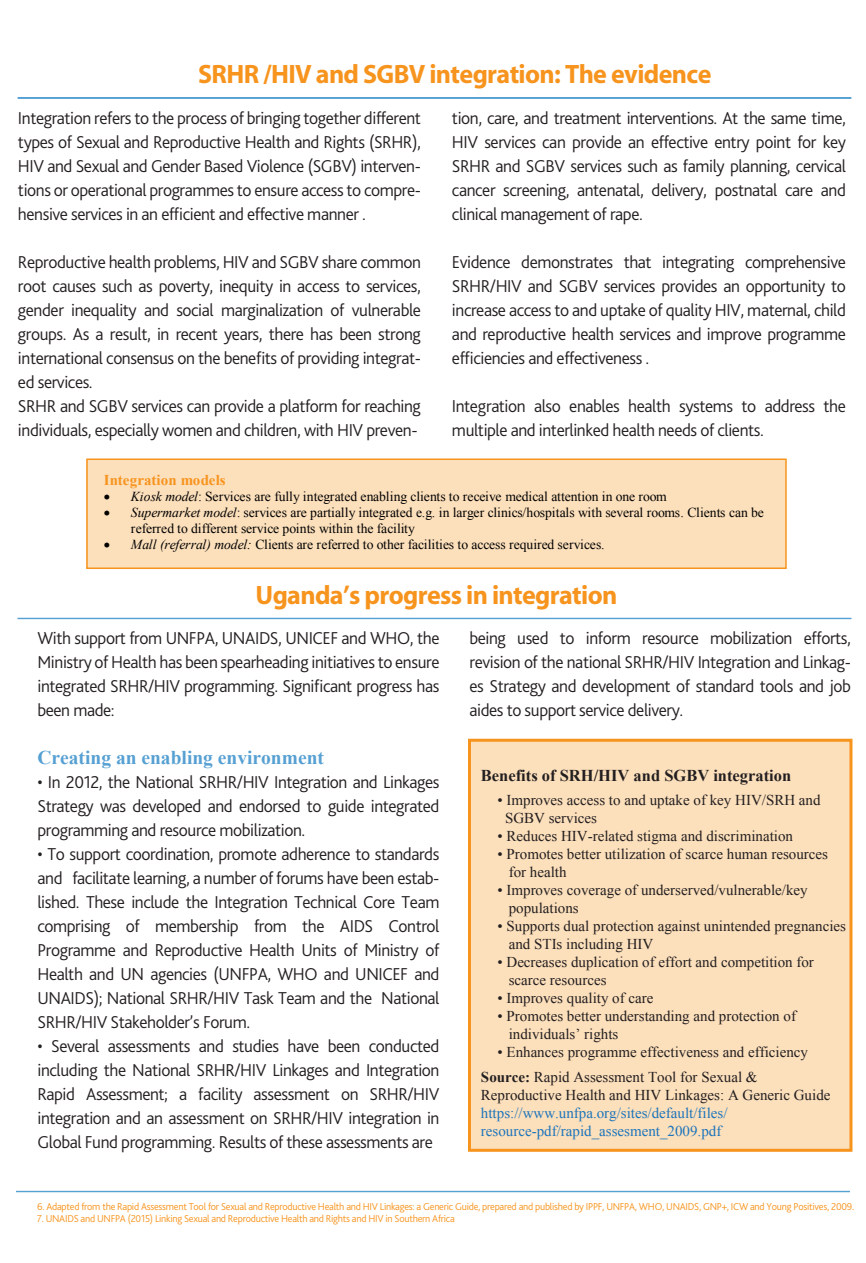
<style>
.page{position:relative;width:866px;height:1263px;background:#fff}
.page>*{position:absolute;margin:0;border:0;box-sizing:border-box;transform-origin:0 0}
.t1{font:700 26.7px "Myriad";letter-spacing:-.025em;color:#f7941e}
.t2{font:700 19.5px "Times New Roman";color:#56a0d3}
.t3{font:300 18px/24px "Bliss 2";letter-spacing:-.025em;color:#231f20;text-align:justify}
.t4{font:700 16.5px "Times New Roman";color:#231f20}
.t5{font:15px/18px "Times New Roman";color:#231f20}
.t6{font:15px/18px "Times New Roman";color:#1c75bc}
.t7{font:700 15px "Times New Roman";color:#f7941e}
.t8{font:13.65px/15.9px "Times New Roman";color:#010101}
.t9{font:300 10.5px "Bliss 2";letter-spacing:-.025em;color:#f7941e}
.s1{font-style:italic}
.s2{font-weight:700}
</style>
<div class="page">
<div style="left:469px;top:740px;width:382px;height:410px;background:#fcdfbb"></div>
<div style="left:468px;top:739px;width:384px;height:413px;border:3px solid #f7941e"></div>
<div style="left:18px;top:98px;width:833px;height:1px;border:1px solid #56a0d3"></div>
<div style="left:18px;top:618px;width:833px;height:1px;border:1px solid #56a0d3"></div>
<div style="left:87px;top:459px;width:699px;height:109px;background:#fcdfbb"></div>
<div style="left:86px;top:458px;width:701px;height:111px;border:2px solid #f7941e"></div>
<div style="left:16px;top:1191px;width:834px;height:1px;border:1px solid #56a0d3"></div>
<h1 class="t1" style="left:198px;top:61px;width:515px">SRHR /HIV and SGBV integration: The evidence</h1>
<p class="t3" style="left:18px;top:105px;width:405px">Integration refers to the process of bringing together different types of Sexual and Reproductive Health and Rights (SRHR), HIV and Sexual and Gender Based Violence (SGBV) interven&shy;tions or operational programmes to ensure access to compre&shy;hensive services in an efficient and effective manner .</p>
<p class="t3" style="left:18px;top:249px;width:405px;text-align:left">Reproductive health problems, HIV and SGBV share common root causes such as poverty, inequity in access to services, gender inequality and social marginalization of vulnerable groups. As a result, in recent years, there has been strong international consensus on the benefits of providing integrat&shy;ed services.<br>SRHR and SGBV services can provide a platform for reaching individuals, especially women and children, with HIV preven-</p>
<p class="t3" style="left:452px;top:105px;width:396px">tion, care, and treatment interventions. At the same time, HIV services can provide an effective entry point for key SRHR and SGBV services such as family planning, cervical cancer screening, antenatal, delivery, postnatal care and clinical management of rape.</p>
<p class="t3" style="left:452px;top:249px;width:396px">Evidence demonstrates that integrating comprehensive SRHR/HIV and SGBV services provides an opportunity to increase access to and uptake of quality HIV, maternal, child and reproductive health services and improve programme efficiencies and effectiveness .</p>
<p class="t3" style="left:452px;top:393px;width:396px">Integration also enables health systems to address the multiple and interlinked health needs of clients.</p>
<p class="t7" style="left:104px;top:470px;width:123px">Integration models</p>
<p class="t8" style="left:104px;top:488px;width:564px">• <span class="s1">Kiosk model</span>: Services are fully integrated enabling clients to receive medical attention in one room</p>
<p class="t8" style="left:131px;top:505px;width:634px;text-indent:-27px">• <span class="s1">Supermarket model</span>: services are partially integrated e.g. in larger clinics/hospitals with several rooms. Clients can be referred to different service points within the facility</p>
<p class="t8" style="left:104px;top:537px;width:502px">• <span class="s1">Mall (referral) model:</span> Clients are referred to other facilities to access required services.</p>
<h1 class="t1" style="left:256px;top:582px;width:363px">Uganda’s progress in integration</h1>
<p class="t3" style="left:37px;top:626px;width:404px">With support from UNFPA, UNAIDS, UNICEF and WHO, the Ministry of Health has been spearheading initiatives to ensure integrated SRHR/HIV programming. Significant progress has been made:</p>
<p class="t2" style="left:37px;top:744px;width:288px">Creating an enabling environment</p>
<p class="t3" style="left:37px;top:769px;width:404px">• In 2012, the National SRHR/HIV Integration and Linkages Strategy was developed and endorsed to guide integrated programming and resource mobilization.</p>
<p class="t3" style="left:37px;top:841px;width:404px">• To support coordination, promote adherence to standards and facilitate learning, a number of forums have been estab&shy;lished. These include the Integration Technical Core Team comprising of membership from the AIDS Control Programme and Reproductive Health Units of Ministry of Health and UN agencies (UNFPA, WHO and UNICEF and UNAIDS); National SRHR/HIV Task Team and the National SRHR/HIV Stakeholder’s Forum.</p>
<p class="t3" style="left:37px;top:1033px;width:404px">• Several assessments and studies have been conducted including the National SRHR/HIV Linkages and Integration Rapid Assessment; a facility assessment on SRHR/HIV integration and an assessment on SRHR/HIV integration in Global Fund programming. Results of these assessments are</p>
<p class="t3" style="left:469px;top:626px;width:383px">being used to inform resource mobilization efforts, revision of the national SRHR/HIV Integration and Linkag&shy;es Strategy and development of standard tools and job aides to support service delivery.</p>
<p class="t4" style="left:481px;top:764px;width:312px">Benefits of SRH/HIV and SGBV integration</p>
<p class="t5" style="left:505px;top:791px;width:317px;text-indent:-8px">• Improves access to and uptake of key HIV/SRH and<br>SGBV services</p>
<p class="t5" style="left:498px;top:827px;width:297px">• Reduces HIV-related stigma and discrimination</p>
<p class="t5" style="left:509px;top:845px;width:321px;text-indent:-11px">• Promotes better utilization of scarce human resources for health</p>
<p class="t5" style="left:509px;top:881px;width:300px;text-indent:-11px">• Improves coverage of underserved/vulnerable/key populations</p>
<p class="t5" style="left:509px;top:917px;width:339px;text-indent:-11px">• Supports dual protection against unintended pregnancies and STIs including HIV</p>
<p class="t5" style="left:509px;top:953px;width:307px;text-indent:-11px">• Decreases duplication of effort and competition for scarce resources</p>
<p class="t5" style="left:498px;top:989px;width:158px">• Improves quality of care</p>
<p class="t5" style="left:509px;top:1007px;width:289px;text-indent:-11px">• Promotes better understanding and protection of individuals’ rights</p>
<p class="t5" style="left:498px;top:1043px;width:312px">• Enhances programme effectiveness and efficiency</p>
<p class="t5" style="left:481px;top:1067px;width:351px"><span class="s2">Source:</span> Rapid Assessment Tool for Sexual &amp;<br>Reproductive Health and HIV Linkages: A Generic Guide</p>
<p class="t6" style="left:481px;top:1103px;width:248px">https://www.unfpa.org/sites/default/files/ resource-pdf/rapid_assesment_2009.pdf</p>
<p class="t9" style="left:37px;top:1199px;width:819px">6. Adapted from the Rapid Assessment Tool for Sexual and Reproductive Health and HIV Linkages: a Generic Guide, prepared and published by IPPF, UNFPA, WHO, UNAIDS, GNP+, ICW and Young Positives, 2009.</p>
<p class="t9" style="left:37px;top:1212px;width:419px">7. UNAIDS and UNFPA (2015) Linking Sexual and Reproductive Health and Rights and HIV in Southern Africa</p>
</div>
